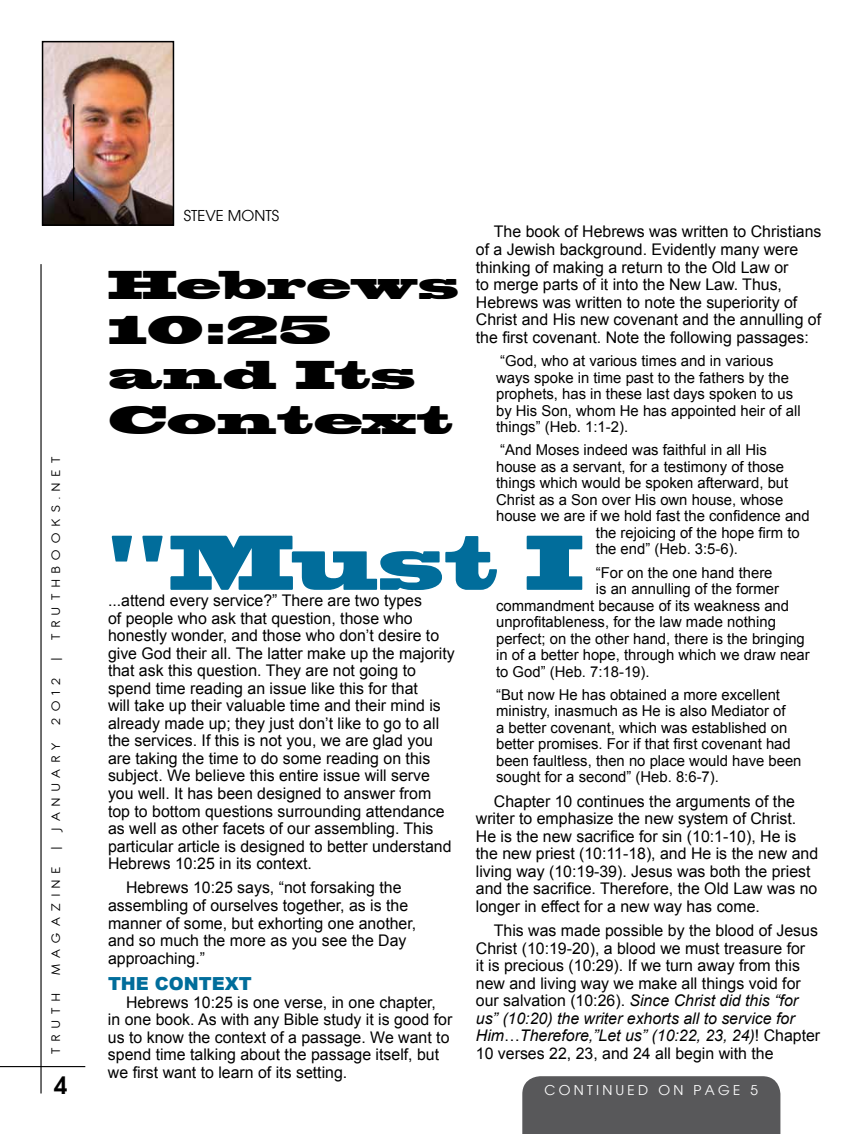
<style>
.page{position:relative;width:864px;height:1134px;background:#fff}
.page>*{position:absolute;margin:0;border:0;box-sizing:border-box;transform-origin:0 0}
.t1{font:72.15px "Blackoak Std";color:#016d9b;scale:.76 1}
.t2{font:37.5px/45px "Blackoak Std";color:#000;scale:.91 1}
.t3{font:600 24px "Avant Garde";color:#000}
.t4{font:900 18px "Arial";color:#016d9b}
.t5{font:16.05px/17.5px "Arial";color:#000}
.t6{font:15px/16.5px "Arial";color:#000}
.t7{font:15px "Avant Garde";color:#000}
.t8{font:13.5px "Antipasto";letter-spacing:.45em;color:#000;scale:1.11 1}
.t9{font:13.5px "Avant Garde";letter-spacing:.24em;color:#fff}
.s1{font-style:italic}
</style>
<div class="page">
<hr style="left:40px;top:264px;width:2px;height:830px;background:#000">
<hr style="left:0;top:1066px;width:85px;height:1px;background:#000">
<div style="left:522px;top:1076px;width:258px;height:58px;background:#58585a"></div>
<img style="left:45px;top:44px;width:126px;height:179px">
<div style="left:42px;top:41px;width:132px;height:185px;border:2px solid #000"></div>
<hr style="left:73px;top:104px;width:1px;height:97px;background:#000">
<p class="t7" style="left:184px;top:206px;width:95px">STEVE MONTS</p>
<p class="t5" style="left:476px;top:223px;width:347px;text-indent:18px">The book of Hebrews was written to Christians of a Jewish background. Evidently many were thinking of making a return to the Old Law or<br>to merge parts of it into the New Law. Thus, Hebrews was written to note the superiority of Christ and His new covenant and the annulling of the first covenant. Note the following passages:</p>
<p class="t6" style="left:496px;top:353px;width:306px">“God, who at various times and in various ways spoke in time past to the fathers by the prophets, has in these last days spoken to us by His Son, whom He has appointed heir of all things” (Heb. 1:1-2).</p>
<p class="t6" style="left:500px;top:442px;width:268px">“And Moses indeed was faithful in all His</p>
<p class="t6" style="left:496px;top:458px;width:290px">house as a servant, for a testimony of those</p>
<p class="t6" style="left:496px;top:475px;width:294px">things which would be spoken afterward, but</p>
<p class="t6" style="left:496px;top:491px;width:289px">Christ as a Son over His own house, whose</p>
<p class="t6" style="left:496px;top:508px;width:315px">house we are if we hold fast the confidence and</p>
<p class="t6" style="left:596px;top:524px;width:205px">the rejoicing of the hope firm to</p>
<p class="t6" style="left:596px;top:541px;width:143px">the end” (Heb. 3:5-6).</p>
<p class="t6" style="left:596px;top:564px;width:178px">“For on the one hand there</p>
<p class="t6" style="left:596px;top:581px;width:185px">is an annulling of the former</p>
<p class="t6" style="left:496px;top:597px;width:295px">commandment because of its weakness and</p>
<p class="t6" style="left:496px;top:614px;width:281px">unprofitableness, for the law made nothing</p>
<p class="t6" style="left:496px;top:630px;width:310px">perfect; on the other hand, there is the bringing</p>
<p class="t6" style="left:496px;top:647px;width:315px">in of a better hope, through which we draw near</p>
<p class="t6" style="left:496px;top:663px;width:155px">to God” (Heb. 7:18-19).</p>
<p class="t6" style="left:496px;top:686px;width:307px">“But now He has obtained a more excellent ministry, inasmuch as He is also Mediator of<br>a better covenant, which was established on better promises. For if that first covenant had been faultless, then no place would have been sought for a second” (Heb. 8:6-7).</p>
<p class="t5" style="left:476px;top:792px;width:344px;text-indent:18px">Chapter 10 continues the arguments of the writer to emphasize the new system of Christ.<br>He is the new sacrifice for sin (10:1-10), He is the new priest (10:11-18), and He is the new and living way (10:19-39). Jesus was both the priest and the sacrifice. Therefore, the Old Law was no longer in effect for a new way has come.</p>
<p class="t5" style="left:476px;top:922px;width:346px;text-indent:18px">This was made possible by the blood of Jesus Christ (10:19-20), a blood we must treasure for<br>it is precious (10:29). If we turn away from this new and living way we make all things void for our salvation (10:26). <span class="s1">Since Christ did this “for us” (10:20) the writer exhorts all to service for Him</span>…<span class="s1">Therefore,”Let us” (10:22, 23, 24)</span>! Chapter 10 verses 22, 23, and 24 all begin with the</p>
<h2 class="t2" style="left:108px;top:263px;width:387px">Hebrews<br>10:25 and Its<br>Context</h2>
<p class="t8" style="left:48px;top:640px;width:167px;rotate:-90deg">truthbooks.net</p>
<h1 class="t1" style="left:105px;top:515px;width:631px">"Must I</h1>
<p class="t5" style="left:108px;top:592px;width:348px">...attend every service?” There are two types<br>of people who ask that question, those who honestly wonder, and those who don’t desire to give God their all. The latter make up the majority that ask this question. They are not going to spend time reading an issue like this for that<br>will take up their valuable time and their mind is already made up; they just don’t like to go to all the services. If this is not you, we are glad you are taking the time to do some reading on this subject. We believe this entire issue will serve you well. It has been designed to answer from top to bottom questions surrounding attendance as well as other facets of our assembling. This particular article is designed to better understand Hebrews 10:25 in its context.</p>
<p class="t5" style="left:108px;top:879px;width:310px;text-indent:18px">Hebrews 10:25 says, “not forsaking the assembling of ourselves together, as is the manner of some, but exhorting one another, and so much the more as you see the Day approaching.”</p>
<p class="t4" style="left:108px;top:971px;width:140px">THE CONTEXT</p>
<p class="t5" style="left:108px;top:993px;width:346px;text-indent:18px">Hebrews 10:25 is one verse, in one chapter,<br>in one book. As with any Bible study it is good for us to know the context of a passage. We want to spend time talking about the passage itself, but we first want to learn of its setting.</p>
<p class="t8" style="left:48px;top:660px;width:3px;rotate:-90deg">|</p>
<p class="t8" style="left:48px;top:725px;width:44px;rotate:-90deg">2012</p>
<p class="t8" style="left:48px;top:830px;width:80px;rotate:-90deg">January</p>
<p class="t8" style="left:48px;top:849px;width:3px;rotate:-90deg">|</p>
<p class="t8" style="left:48px;top:975px;width:99px;rotate:-90deg">magazine</p>
<p class="t8" style="left:48px;top:1054px;width:56px;rotate:-90deg">truth</p>
<h3 class="t3" style="left:54px;top:1069px;width:15px">4</h3>
<p class="t9" style="left:545px;top:1082px;width:215px">C ONTINUED ON PAGE 5</p>
</div>
